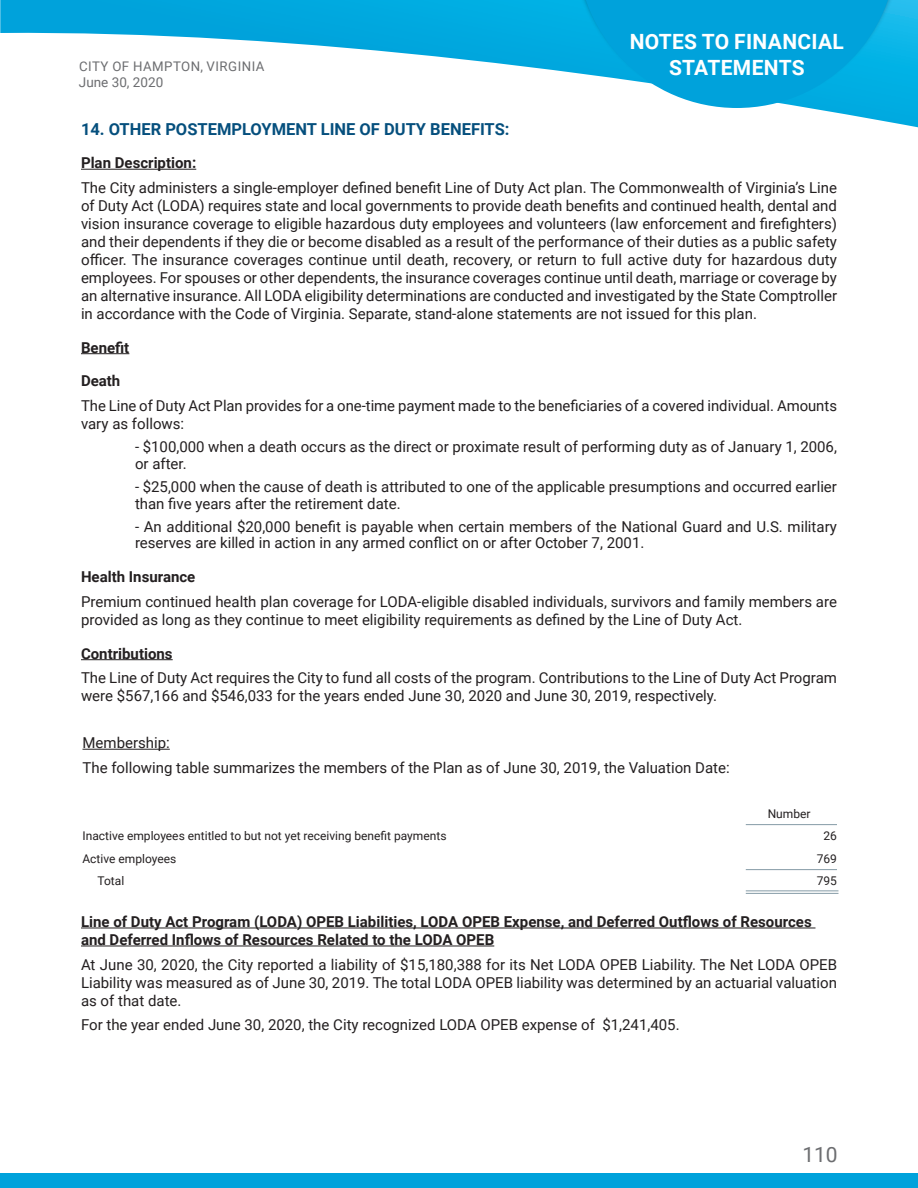
<style>
.page{position:relative;width:918px;height:1188px;background:#fff}
.page>*{position:absolute;margin:0;border:0;box-sizing:border-box;transform-origin:0 0}
.t1{font:700 21px/25.5px "Roboto";letter-spacing:.015em;color:#fff;text-align:center}
.t2{font:21px "Roboto";color:#6c6d70}
.t3{font:700 16.5px "Roboto";color:#054f7d}
.Body{font:15px/18px "Roboto";color:#231f20}
.Body_Indent_1{font:15px/16.5px "Roboto";color:#231f20}
.Heading_4{font:700 15px/18px "Roboto";color:#231f20}
.t4{font:13.5px "Roboto";color:#6c6d70}
.t5{font:13.2px "Roboto";letter-spacing:.035em;color:#6c6d70}
.Table_Text{font:12px "Roboto";color:#231f20}
.Table_Numbers_Right{font:12px "Roboto";color:#231f20}
.Table_Numbers_Center{font:12px "Roboto";color:#231f20}
.Table_Text_Indent_1{font:12px "Roboto";color:#231f20}
</style>
<div class="page">
<svg style="left:0;top:0;width:918px;height:128px"></svg>
<div style="left:571px;top:0;width:332px;height:107px;background:#091a36;opacity:.75"></div>
<svg style="left:577px;top:0;width:319px;height:108px;background:#17acdf"></svg>
<div style="left:0;top:1173px;width:918px;height:15px;background:#00a2db"></div>
<hr style="left:81px;top:169px;width:115px;height:1px;background:#231f20">
<hr style="left:81px;top:353px;width:48px;height:1px;background:#231f20">
<hr style="left:81px;top:659px;width:92px;height:1px;background:#231f20">
<hr style="left:81px;top:928px;width:734px;height:1px;background:#231f20">
<hr style="left:81px;top:946px;width:413px;height:1px;background:#231f20">
<hr style="left:746px;top:824px;width:91px;height:1px;background:#859ba6">
<hr style="left:746px;top:869px;width:91px;height:1px;background:#859ba6">
<hr style="left:746px;top:891px;width:92px;height:1px;background:#859ba6">
<hr style="left:746px;top:893px;width:92px;height:1px;background:#859ba6">
<hr style="left:82px;top:749px;width:88px;height:1px;background:#231f20">
<p class="t5" style="left:79px;top:57px;width:187px">CITY OF HAMPTON, VIRGINIA</p>
<p class="t4" style="left:79px;top:72px;width:86px">June 30, 2020</p>
<h1 class="t1" style="left:630px;top:28px;width:216px">NOTES TO FINANCIAL<br>STATEMENTS</h1>
<p class="t3" style="left:81px;top:118px;width:430px">14. OTHER POSTEMPLOYMENT LINE OF DUTY BENEFITS:</p>
<p class="Heading_4" style="left:81px;top:153px;width:117px">Plan Description:</p>
<p class="Body" style="left:81px;top:178px;width:758px;text-align:justify">The City administers a single-employer defined benefit Line of Duty Act plan. The Commonwealth of Virginia’s Line of Duty Act (LODA) requires state and local governments to provide death benefits and continued health, dental and vision insurance coverage to eligible hazardous duty employees and volunteers (law enforcement and firefighters) and their dependents if they die or become disabled as a result of the performance of their duties as a public safety officer. The insurance coverages continue until death, recovery, or return to full active duty for hazardous duty employees. For spouses or other dependents, the insurance coverages continue until death, marriage or coverage by an alternative insurance. All LODA eligibility determinations are conducted and investigated by the State Comptroller in accordance with the Code of Virginia. Separate, stand-alone statements are not issued for this plan.</p>
<p class="Heading_4" style="left:81px;top:338px;width:50px">Benefit</p>
<p class="Heading_4" style="left:81px;top:371px;width:41px">Death</p>
<p class="Body" style="left:81px;top:396px;width:758px">The Line of Duty Act Plan provides for a one-time payment made to the beneficiaries of a covered individual. Amounts vary as follows:</p>
<p class="Body_Indent_1" style="left:135px;top:438px;width:704px">- $100,000 when a death occurs as the direct or proximate result of performing duty as of January 1, 2006, or after.</p>
<p class="Body_Indent_1" style="left:135px;top:478px;width:704px">- $25,000 when the cause of death is attributed to one of the applicable presumptions and occurred earlier than five years after the retirement date.</p>
<p class="Body_Indent_1" style="left:135px;top:518px;width:703px">- An additional $20,000 benefit is payable when certain members of the National Guard and U.S. military reserves are killed in action in any armed conflict on or after October 7, 2001.</p>
<p class="Heading_4" style="left:81px;top:567px;width:116px">Health Insurance</p>
<p class="Body" style="left:81px;top:592px;width:758px">Premium continued health plan coverage for LODA-eligible disabled individuals, survivors and family members are provided as long as they continue to meet eligibility requirements as defined by the Line of Duty Act.</p>
<p class="Heading_4" style="left:81px;top:644px;width:93px">Contributions</p>
<p class="Body" style="left:81px;top:668px;width:757px">The Line of Duty Act requires the City to fund all costs of the program. Contributions to the Line of Duty Act Program were $567,166 and $546,033 for the years ended June 30, 2020 and June 30, 2019, respectively.</p>
<p class="Body" style="left:82px;top:733px;width:89px">Membership:</p>
<p class="Body" style="left:82px;top:758px;width:649px">The following table summarizes the members of the Plan as of June 30, 2019, the Valuation Date:</p>
<p class="Table_Numbers_Center" style="left:768px;top:805px;width:44px">Number</p>
<p class="Table_Text" style="left:82px;top:828px;width:366px">Inactive employees entitled to but not yet receiving benefit payments</p>
<p class="Table_Numbers_Right" style="left:824px;top:828px;width:15px">26</p>
<p class="Table_Text" style="left:82px;top:850px;width:95px">Active employees</p>
<p class="Table_Numbers_Right" style="left:817px;top:850px;width:22px">769</p>
<p class="Table_Text_Indent_1" style="left:98px;top:873px;width:28px">Total</p>
<p class="Table_Numbers_Right" style="left:817px;top:873px;width:22px">795</p>
<p class="Heading_4" style="left:81px;top:912px;width:732px">Line of Duty Act Program (LODA) OPEB Liabilities, LODA OPEB Expense, and Deferred Outflows of Resources and Deferred Inflows of Resources Related to the LODA OPEB</p>
<p class="Body" style="left:81px;top:955px;width:758px;text-align:justify">At June 30, 2020, the City reported a liability of $15,180,388 for its Net LODA OPEB Liability. The Net LODA OPEB Liability was measured as of June 30, 2019. The total LODA OPEB liability was determined by an actuarial valuation as of that date.</p>
<p class="Body" style="left:81px;top:1015px;width:600px">For the year ended June 30, 2020, the City recognized LODA OPEB expense of $1,241,405.</p>
<h1 class="t2" style="left:802px;top:1139px;width:37px">110</h1>
</div>
